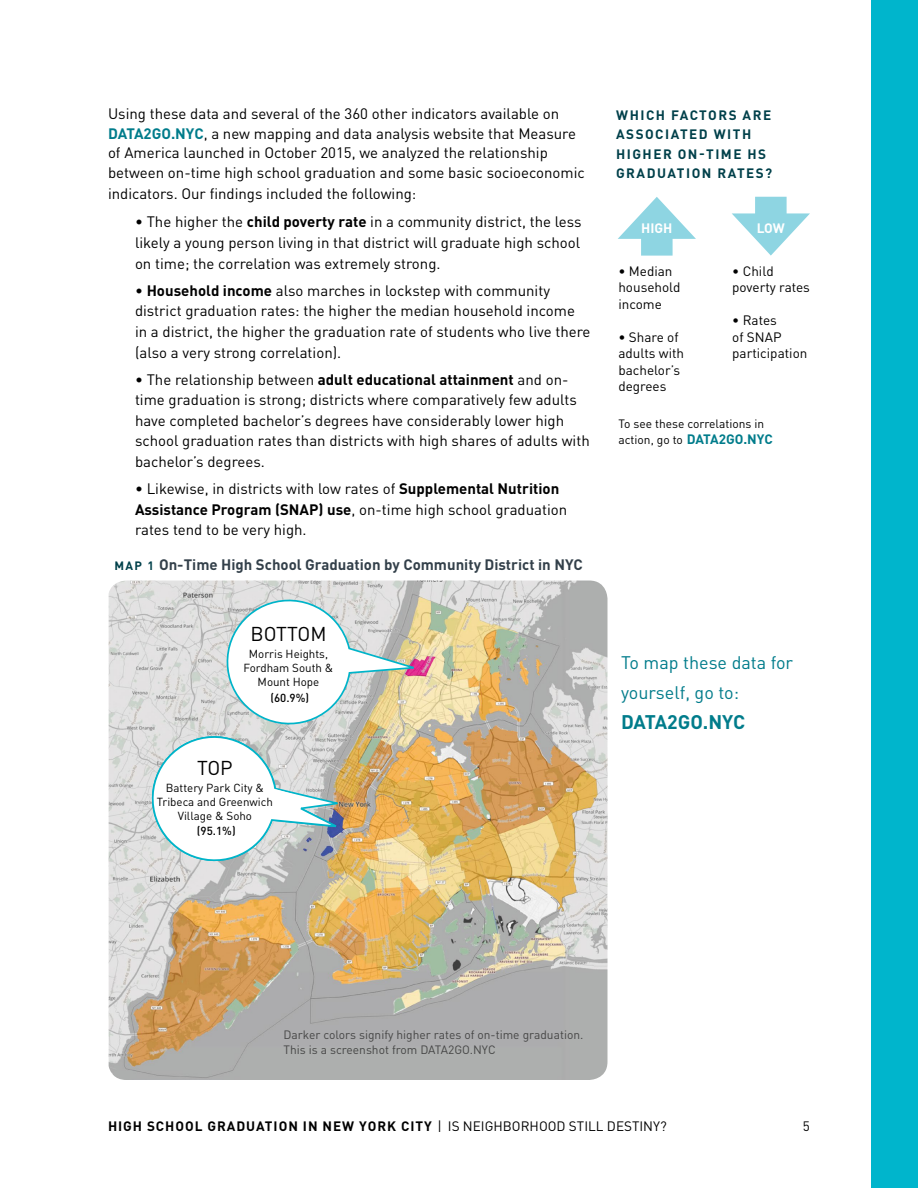
<style>
.page{position:relative;width:918px;height:1188px;background:#fff}
.page>*{position:absolute;margin:0;border:0;box-sizing:border-box;transform-origin:0 0}
.t1{font:19.8px "DINOT";color:#000}
.t2{font:700 19.5px "DINOT";letter-spacing:-.005em;color:#007c8b}
.t3{font:18px/30px "DINOT";color:#007c8b}
.t4{font:15px/20.5px "DINOT";color:#000}
.t5{font:700 15px "DINOT";color:#33404a}
.t6{font:13.5px/16.5px "DINOT";color:#000}
.t7{font:700 13.5px "DINOT";letter-spacing:.07em;color:#000}
.t8{font:700 13.5px/19.5px "DINOT";letter-spacing:.11em;color:#00404a}
.t9{font:700 13.5px "DINOT";color:#fff}
.t10{font:12px/14.4px "DINOT";color:#464646}
.t11{font:12px/16.5px "DINOT";color:#000}
.t12{font:11.55px/14px "DINOT";color:#000;text-align:center}
.t13{font:500 11.55px "DINOT";color:#000}
.s1{font-weight:700;color:#007c8b}
.s2{font-weight:700}
.s3{font-size:12px;color:#00404a}
.s4{font-weight:700;font-size:13.5px;color:#007c8b}
.s5{font-weight:400}
</style>
<div class="page">
<div style="left:872px;top:0;width:46px;height:1188px;background:#00b5cc"></div>
<img style="left:109px;top:580px;width:499px;height:500px">
<svg style="left:142px;top:591px;width:281px;height:280px"></svg>
<div style="left:641px;top:224px;width:32px;height:32px;background:#8ed5e2"></div>
<svg style="left:618px;top:197px;width:78px;height:42px"></svg>
<div style="left:755px;top:197px;width:32px;height:31px;background:#8ed5e2"></div>
<svg style="left:732px;top:213px;width:78px;height:43px"></svg>
<p class="t4" style="left:108px;top:104px;width:478px;line-height:19.8px">Using these data and several of the 360 other indicators available on <span class="s1">DATA2GO.NYC</span>, a new mapping and data analysis website that Measure of America launched in October 2015, we analyzed the relationship between on-time high school graduation and some basic socioeconomic indicators. Our findings included the following:</p>
<p class="t4" style="left:135px;top:211px;width:448px;text-align:justify">• The higher the <span class="s2">child poverty rate</span> in a community district, the less likely a young person living in that district will graduate high school on time; the correlation was extremely strong.</p>
<p class="t4" style="left:135px;top:280px;width:457px">• <span class="s2">Household income</span> also marches in lockstep with community district graduation rates: the higher the median household income in a district, the higher the graduation rate of students who live there (also a very strong correlation).</p>
<p class="t4" style="left:135px;top:369px;width:456px">• The relationship between <span class="s2">adult educational attainment</span> and on&shy;time graduation is strong; districts where comparatively few adults have completed bachelor’s degrees have considerably lower high school graduation rates than districts with high shares of adults with bachelor’s degrees.</p>
<p class="t4" style="left:135px;top:478px;width:434px">• Likewise, in districts with low rates of <span class="s2">Supplemental Nutrition<br>Assistance Program (SNAP) use</span>, on-time high school graduation rates tend to be very high.</p>
<p class="t5" style="left:115px;top:554px;width:470px"><span class="s3">MAP 1</span> On-Time High School Graduation by Community District in NYC</p>
<h1 class="t1" style="left:250px;top:620px;width:78px">BOTTOM</h1>
<p class="t12" style="left:244px;top:647px;width:91px">Morris Heights,<br>Fordham South &amp;<br>Mount Hope</p>
<p class="t13" style="left:270px;top:690px;width:40px">(60.9%)</p>
<h1 class="t1" style="left:197px;top:754px;width:37px">TOP</h1>
<p class="t12" style="left:157px;top:780px;width:118px">Battery Park City &amp;<br>Tribeca and Greenwich<br>Village &amp; Soho</p>
<p class="t13" style="left:197px;top:823px;width:40px">(95.1%)</p>
<p class="t8" style="left:616px;top:105px;width:158px">WHICH FACTORS ARE<br>ASSOCIATED WITH<br>HIGHER ON-TIME HS<br>GRADUATION RATES?</p>
<p class="t9" style="left:641px;top:219px;width:33px">HIGH</p>
<p class="t9" style="left:757px;top:219px;width:29px">LOW</p>
<p class="t6" style="left:618px;top:262px;width:64px">• Median household income</p>
<p class="t6" style="left:618px;top:328px;width:67px">• Share of adults with bachelor’s degrees</p>
<p class="t6" style="left:732px;top:262px;width:79px">• Child poverty rates</p>
<p class="t6" style="left:732px;top:312px;width:77px">• Rates<br>of SNAP participation</p>
<p class="t11" style="left:618px;top:415px;width:156px">To see these correlations in action, go to <span class="s4">DATA2GO.NYC</span></p>
<p class="t3" style="left:621px;top:647px;width:174px">To map these data for yourself, go to:</p>
<h2 class="t2" style="left:621px;top:709px;width:126px">DATA2GO.NYC</h2>
<p class="t10" style="left:284px;top:1027px;width:301px">Darker colors signify higher rates of on-time graduation.<br>This is a screenshot from DATA2GO.NYC</p>
<p class="t7" style="left:108px;top:1117px;width:560px">HIGH SCHOOL GRADUATION IN NEW YORK CITY <span class="s5">| IS NEIGHBORHOOD STILL DESTINY?</span></p>
<p class="t6" style="left:803px;top:1117px;width:9px">5</p>
</div>
